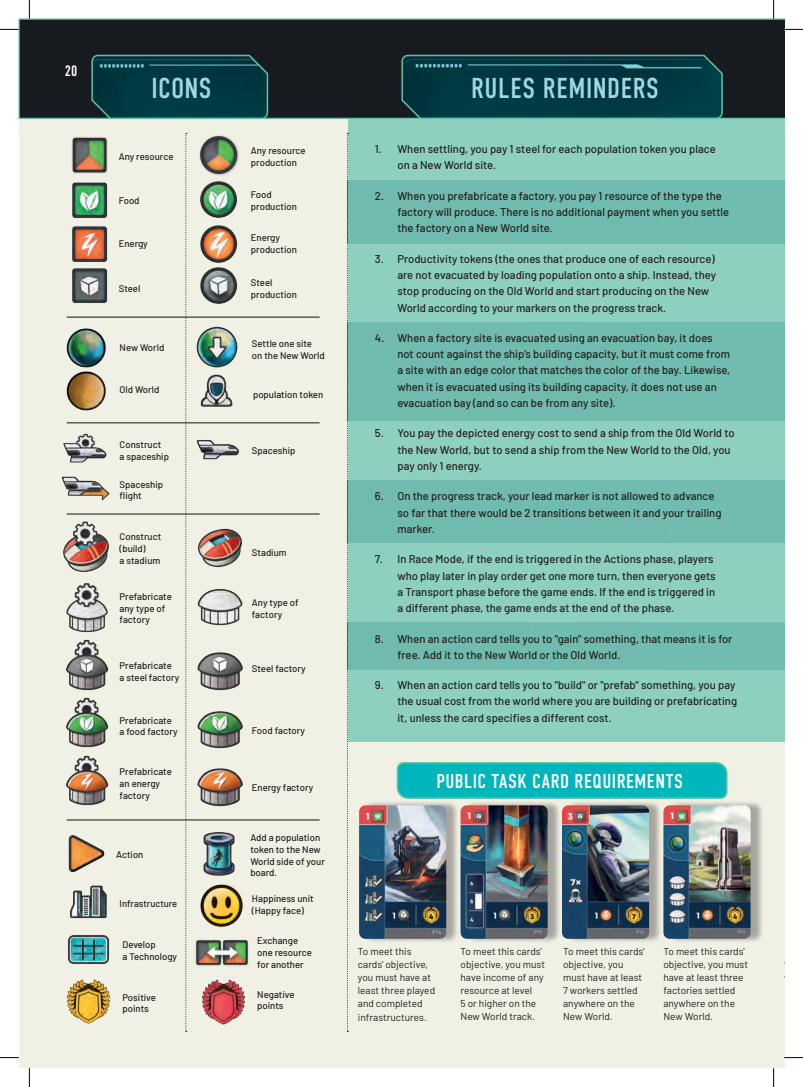
<style>
.page{position:relative;width:803px;height:1087px;background:#fff}
.page>*{position:absolute;margin:0;border:0;box-sizing:border-box;transform-origin:0 0}
.t1{font:28.75px "DIN Condensed";letter-spacing:.015em;color:#9dd9df}
.t2{font:20px "DIN Condensed";letter-spacing:.025em;color:#fff}
.t3{font:15px "DIN Condensed";color:#fff}
.t4{font:500 11.25px/16.2px "Barlow";color:#231f20}
.t5{font:10px/13.1px "Barlow";color:#231f20}
.t6{font:500 9.62px/11.6px "Barlow";color:#231f20}
</style>
<div class="page">
<div style="left:19px;top:19px;width:765px;height:1049px;background:#f1f0e4"></div>
<div style="left:19px;top:19px;width:765px;height:100px;background:#171b20"></div>
<svg style="left:348px;top:119px;width:436px;height:622px;background:#80c6b8"></svg>
<img style="left:201px;top:375px;width:32px;height:32px">
<img style="left:66px;top:639px;width:43px;height:51px">
<img style="left:66px;top:697px;width:43px;height:50px">
<img style="left:66px;top:755px;width:43px;height:50px">
<img style="left:66px;top:583px;width:42px;height:49px">
<img style="left:63px;top:521px;width:46px;height:51px">
<img style="left:198px;top:528px;width:44px;height:39px">
<img style="left:200px;top:884px;width:45px;height:45px">
<img style="left:70px;top:885px;width:37px;height:34px">
<img style="left:202px;top:979px;width:43px;height:45px">
<img style="left:67px;top:979px;width:43px;height:45px">
<img style="left:63px;top:433px;width:44px;height:30px">
<img style="left:61px;top:476px;width:49px;height:25px">
<img style="left:196px;top:440px;width:43px;height:20px">
<img style="left:66px;top:328px;width:40px;height:39px">
<img style="left:66px;top:367px;width:40px;height:44px">
<img style="left:196px;top:326px;width:42px;height:42px">
<img style="left:68px;top:935px;width:41px;height:29px">
<img style="left:197px;top:652px;width:46px;height:38px">
<img style="left:197px;top:589px;width:46px;height:36px">
<img style="left:197px;top:711px;width:46px;height:37px">
<img style="left:197px;top:768px;width:46px;height:38px">
<hr style="left:67px;top:422px;width:253px;height:1px;background:#231f20">
<hr style="left:67px;top:316px;width:253px;height:1px;background:#231f20">
<hr style="left:67px;top:513px;width:253px;height:1px;background:#231f20">
<hr style="left:67px;top:819px;width:253px;height:1px;background:#231f20">
<svg style="left:185px;top:133px;width:2px;height:898px"></svg>
<svg style="left:347px;top:133px;width:1px;height:898px"></svg>
<img style="left:68px;top:835px;width:37px;height:37px">
<img style="left:72px;top:226px;width:36px;height:36px">
<img style="left:200px;top:225px;width:38px;height:79px">
<img style="left:72px;top:182px;width:36px;height:36px">
<img style="left:200px;top:181px;width:37px;height:37px">
<img style="left:72px;top:268px;width:36px;height:35px">
<img style="left:72px;top:137px;width:36px;height:36px">
<img style="left:199px;top:135px;width:39px;height:40px">
<img style="left:195px;top:939px;width:54px;height:27px">
<svg style="left:91px;top:54px;width:178px;height:66px;background:#0d444a"></svg>
<svg style="left:401px;top:54px;width:322px;height:66px;background:#0a4349"></svg>
<img style="left:203px;top:832px;width:32px;height:44px">
<div style="left:363px;top:800px;width:96px;height:143px;background:#231f20;opacity:.36"></div>
<img style="left:359px;top:805px;width:87px;height:133px">
<div style="left:464px;top:800px;width:97px;height:143px;background:#231f20;opacity:.36"></div>
<img style="left:460px;top:805px;width:88px;height:133px">
<div style="left:667px;top:800px;width:97px;height:143px;background:#231f20;opacity:.36"></div>
<img style="left:663px;top:805px;width:87px;height:133px">
<div style="left:566px;top:800px;width:96px;height:143px;background:#231f20;opacity:.36"></div>
<img style="left:562px;top:805px;width:87px;height:133px">
<svg style="left:396px;top:762px;width:332px;height:37px;background:#0bb7b9"></svg>
<svg style="left:0;top:29px;width:19px;height:1px"></svg>
<svg style="left:784px;top:29px;width:19px;height:1px"></svg>
<svg style="left:0;top:1057px;width:19px;height:1px"></svg>
<svg style="left:784px;top:1056px;width:19px;height:2px"></svg>
<svg style="left:29px;top:0;width:1px;height:19px"></svg>
<svg style="left:29px;top:1068px;width:1px;height:18px"></svg>
<svg style="left:773px;top:0;width:1px;height:19px"></svg>
<svg style="left:773px;top:1068px;width:1px;height:18px"></svg>
<h3 class="t3" style="left:65px;top:63px;width:14px">20</h3>
<h1 class="t1" style="left:152px;top:72px;width:61px">ICONS</h1>
<h1 class="t1" style="left:471px;top:72px;width:189px">RULES REMINDERS</h1>
<p class="t6" style="left:119px;top:150px;width:56px">Any resource</p>
<p class="t6" style="left:251px;top:144px;width:56px">Any resource production</p>
<p class="t6" style="left:119px;top:193px;width:22px">Food</p>
<p class="t6" style="left:251px;top:188px;width:48px">Food production</p>
<p class="t6" style="left:119px;top:237px;width:31px">Energy</p>
<p class="t6" style="left:251px;top:231px;width:48px">Energy production</p>
<p class="t6" style="left:119px;top:281px;width:23px">Steel</p>
<p class="t6" style="left:251px;top:276px;width:48px">Steel production</p>
<p class="t6" style="left:120px;top:340px;width:46px">New World</p>
<p class="t6" style="left:120px;top:383px;width:41px">Old World</p>
<p class="t6" style="left:120px;top:438px;width:51px">Construct<br>a spaceship</p>
<p class="t6" style="left:120px;top:477px;width:45px">Spaceship flight</p>
<p class="t6" style="left:120px;top:530px;width:43px">Construct (build)<br>a stadium</p>
<p class="t6" style="left:120px;top:590px;width:54px">Prefabricate any type of factory</p>
<p class="t6" style="left:120px;top:659px;width:61px">Prefabricate<br>a steel factory</p>
<p class="t6" style="left:120px;top:713px;width:60px">Prefabricate a food factory</p>
<p class="t6" style="left:120px;top:765px;width:54px">Prefabricate an energy factory</p>
<p class="t6" style="left:116px;top:848px;width:29px">Action</p>
<p class="t6" style="left:120px;top:896px;width:59px">Infrastructure</p>
<p class="t6" style="left:122px;top:937px;width:56px">Develop<br>a Technology</p>
<p class="t6" style="left:252px;top:337px;width:74px">Settle one site on the New World</p>
<p class="t6" style="left:253px;top:388px;width:72px">population token</p>
<p class="t6" style="left:252px;top:444px;width:45px">Spaceship</p>
<p class="t6" style="left:252px;top:546px;width:36px">Stadium</p>
<p class="t6" style="left:252px;top:595px;width:48px">Any type of factory</p>
<p class="t6" style="left:252px;top:661px;width:55px">Steel factory</p>
<p class="t6" style="left:252px;top:723px;width:55px">Food factory</p>
<p class="t6" style="left:252px;top:781px;width:63px">Energy factory</p>
<p class="t6" style="left:250px;top:831px;width:76px">Add a population token to the New<br>World side of your board.</p>
<p class="t6" style="left:252px;top:892px;width:63px">Happiness unit (Happy face)</p>
<p class="t6" style="left:257px;top:934px;width:56px">Exchange one resource for another</p>
<p class="t6" style="left:122px;top:990px;width:35px">Positive points</p>
<p class="t6" style="left:257px;top:987px;width:39px">Negative points</p>
<p class="t4" style="left:397px;top:140px;width:320px;text-indent:-22px">1. When settling, you pay 1 steel for each population token you place on a New World site.</p>
<p class="t4" style="left:397px;top:187px;width:333px;text-indent:-22px">2. When you prefabricate a factory, you pay 1 resource of the type the factory will produce. There is no additional payment when you settle the factory on a New World site.</p>
<p class="t4" style="left:397px;top:250px;width:320px;text-indent:-22px">3. Productivity tokens (the ones that produce one of each resource) are not evacuated by loading population onto a ship. Instead, they stop producing on the Old World and start producing on the New World according to your markers on the progress track.</p>
<p class="t4" style="left:397px;top:329px;width:334px;text-indent:-22px">4. When a factory site is evacuated using an evacuation bay, it does not count against the ship’s building capacity, but it must come from a site with an edge color that matches the color of the bay. Likewise, when it is evacuated using its building capacity, it does not use an evacuation bay (and so can be from any site).</p>
<p class="t4" style="left:397px;top:424px;width:339px;text-indent:-22px">5. You pay the depicted energy cost to send a ship from the Old World to the New World, but to send a ship from the New World to the Old, you pay only 1 energy.</p>
<p class="t4" style="left:397px;top:487px;width:325px;text-indent:-22px">6. On the progress track, your lead marker is not allowed to advance so far that there would be 2 transitions between it and your trailing marker.</p>
<p class="t4" style="left:397px;top:550px;width:320px;text-indent:-22px">7. In Race Mode, if the end is triggered in the Actions phase, players who play later in play order get one more turn, then everyone gets a Transport phase before the game ends. If the end is triggered in a different phase, the game ends at the end of the phase.</p>
<p class="t4" style="left:397px;top:629px;width:336px;text-indent:-22px">8. When an action card tells you to "gain" something, that means it is for free. Add it to the New World or the Old World.</p>
<p class="t4" style="left:397px;top:676px;width:341px;text-indent:-22px">9. When an action card tells you to "build" or "prefab" something, you pay the usual cost from the world where you are building or prefabricating it, unless the card specifies a different cost.</p>
<h2 class="t2" style="left:436px;top:770px;width:248px">PUBLIC TASK CARD REQUIREMENTS</h2>
<p class="t5" style="left:358px;top:943px;width:79px">To meet this cards' objective, you must have at least three played and completed infrastructures.</p>
<p class="t5" style="left:460px;top:943px;width:86px">To meet this cards' objective, you must have income of any resource at level<br>5 or higher on the<br>New World track.</p>
<p class="t5" style="left:563px;top:943px;width:83px">To meet this cards' objective, you must have at least<br>7 workers settled anywhere on the<br>New World.</p>
<p class="t5" style="left:663px;top:943px;width:86px">To meet this cards' objective, you must have at least three factories settled anywhere on the<br>New World.</p>
</div>
